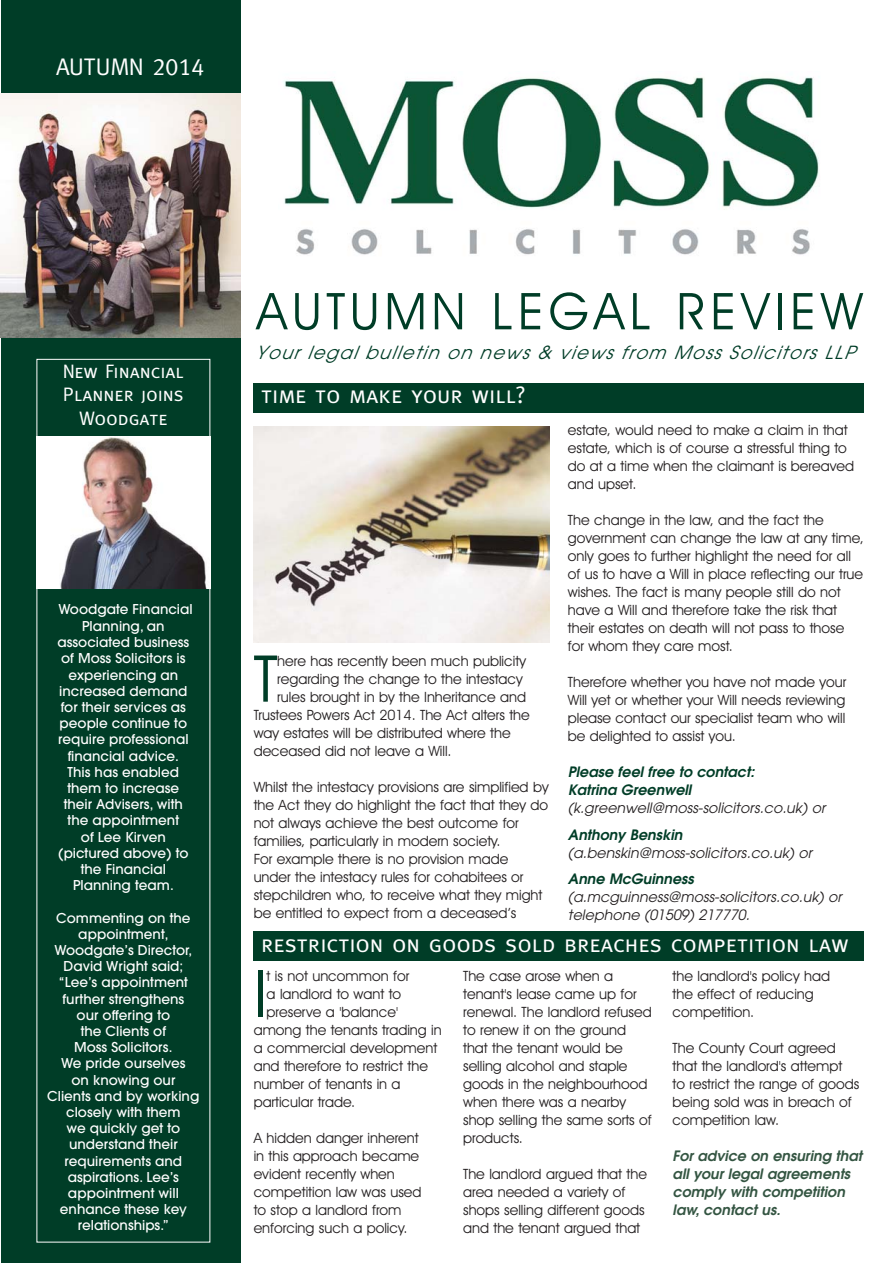
<style>
.page{position:relative;width:893px;height:1263px;background:#fff}
.page>*{position:absolute;margin:0;border:0;box-sizing:border-box;transform-origin:0 0}
.t1{font:64.95px "Avant Garde IT Cby BT";color:#003d27}
.t2{font:51px "Avant Garde IT Cby BT";letter-spacing:.1em;color:#003d27}
.t3{font:24px "Meta Caps";color:#fff}
.t4{font:19.5px/23.4px "Meta Caps";color:#fff;text-align:center}
.t5{font:italic 18px "Avant Garde";letter-spacing:.085em;color:#003d27}
.t6{font:14.25px/18px "Avant Garde IT Cby BT";color:#231f20}
.t7{font:italic 14.25px/18px "Avant Garde";color:#231f20}
.t8{font:italic 600 14.25px/18px "Avant Garde";color:#345542}
.t9{font:italic 600 14.25px/18px "Avant Garde";color:#003d27}
.t10{font:500 13.5px/16.2px "Avant Garde";color:#fff;text-align:center}
</style>
<div class="page">
<div style="left:1px;top:1px;width:240px;height:1262px;background:#003d27"></div>
<img style="left:1px;top:94px;width:239px;height:243px">
<img style="left:283px;top:77px;width:536px;height:178px">
<div style="left:254px;top:383px;width:610px;height:30px;background:#003d27"></div>
<div style="left:254px;top:931px;width:610px;height:30px;background:#003d27"></div>
<img style="left:254px;top:427px;width:295px;height:216px">
<img style="left:37px;top:437px;width:173px;height:152px">
<h3 class="t3" style="left:56px;top:53px;width:150px">AUTUMN 2014</h3>
<h3 class="t4" style="left:63px;top:360px;width:123px">New Financial<br>Planner joins<br>Woodgate</h3>
<p class="t10" style="left:57px;top:603px;width:137px">Woodgate Financial<br>Planning, an associated business of Moss Solicitors is experiencing an increased demand for their services as people continue to require professional financial advice.<br>This has enabled them to increase their Advisers, with the appointment<br>of Lee Kirven (pictured above) to the Financial<br>Planning team.</p>
<p class="t10" style="left:47px;top:911px;width:154px">Commenting on the appointment,<br>Woodgate’s Director,<br>David Wright said; ‘‘Lee’s appointment further strengthens<br>our offering to<br>the Clients of<br>Moss Solicitors.<br>We pride ourselves<br>on knowing our<br>Clients and by working closely with them<br>we quickly get to understand their requirements and aspirations. Lee’s appointment will enhance these key relationships.’’</p>
<h2 class="t2" style="left:257px;top:292px;width:607px">AUTUMN LEGAL REVIEW</h2>
<p class="t5" style="left:255px;top:346px;width:600px">Your legal bulletin on news &amp; views from Moss Solicitors LLP</p>
<h3 class="t3" style="left:261px;top:381px;width:265px">time to make your will?</h3>
<h1 class="t1" style="left:254px;top:655px;width:25px">T</h1>
<p class="t6" style="left:277px;top:653px;width:250px">here has recently been much publicity</p>
<p class="t6" style="left:277px;top:671px;width:247px">regarding the change to the intestacy</p>
<p class="t6" style="left:277px;top:689px;width:250px">rules brought in by the Inheritance and</p>
<p class="t6" style="left:254px;top:707px;width:278px">Trustees Powers Act 2014. The Act alters the</p>
<p class="t6" style="left:254px;top:725px;width:258px">way estates will be distributed where the</p>
<p class="t6" style="left:254px;top:743px;width:199px">deceased did not leave a Will.</p>
<p class="t6" style="left:254px;top:779px;width:296px">Whilst the intestacy provisions are simplified by the Act they do highlight the fact that they do not always achieve the best outcome for families, particularly in modern society.<br>For example there is no provision made under the intestacy rules for cohabitees or stepchildren who, to receive what they might be entitled to expect from a deceased’s</p>
<p class="t6" style="left:568px;top:423px;width:288px">estate, would need to make a claim in that estate, which is of course a stressful thing to do at a time when the claimant is bereaved and upset.</p>
<p class="t6" style="left:568px;top:513px;width:297px">The change in the law, and the fact the government can change the law at any time, only goes to further highlight the need for all of us to have a Will in place reflecting our true wishes. The fact is many people still do not have a Will and therefore take the risk that their estates on death will not pass to those for whom they care most.</p>
<p class="t6" style="left:568px;top:675px;width:280px;text-align:justify">Therefore whether you have not made your Will yet or whether your Will needs reviewing please contact our specialist team who will be delighted to assist you.</p>
<p class="t9" style="left:568px;top:764px;width:188px">Please feel free to contact:<br>Katrina Greenwell</p>
<p class="t7" style="left:568px;top:800px;width:259px">(k.greenwell@moss-solicitors.co.uk) or</p>
<p class="t9" style="left:568px;top:827px;width:116px">Anthony Benskin</p>
<p class="t7" style="left:568px;top:845px;width:246px">(a.benskin@moss-solicitors.co.uk) or</p>
<p class="t9" style="left:568px;top:871px;width:127px">Anne McGuinness</p>
<p class="t7" style="left:568px;top:890px;width:275px">(a.mcguinness@moss-solicitors.co.uk) or telephone (01509) 217770.</p>
<h3 class="t3" style="left:261px;top:929px;width:589px">restriction on goods sold breaches competition law</h3>
<h1 class="t1" style="left:254px;top:970px;width:15px">I</h1>
<p class="t6" style="left:267px;top:968px;width:144px">t is not uncommon for</p>
<p class="t6" style="left:267px;top:986px;width:136px">a landlord to want to</p>
<p class="t6" style="left:267px;top:1004px;width:133px">preserve a 'balance'</p>
<p class="t6" style="left:254px;top:1022px;width:190px">among the tenants trading in</p>
<p class="t6" style="left:254px;top:1040px;width:185px">a commercial development</p>
<p class="t6" style="left:254px;top:1058px;width:176px">and therefore to restrict the</p>
<p class="t6" style="left:254px;top:1076px;width:148px">number of tenants in a</p>
<p class="t6" style="left:254px;top:1094px;width:103px">particular trade.</p>
<p class="t6" style="left:254px;top:1130px;width:169px">A hidden danger inherent in this approach became evident recently when competition law was used to stop a landlord from enforcing such a policy.</p>
<p class="t6" style="left:463px;top:968px;width:190px">The case arose when a tenant's lease came up for renewal. The landlord refused to renew it on the ground that the tenant would be selling alcohol and staple goods in the neighbourhood when there was a nearby shop selling the same sorts of products.</p>
<p class="t6" style="left:463px;top:1166px;width:185px">The landlord argued that the area needed a variety of shops selling different goods and the tenant argued that</p>
<p class="t6" style="left:672px;top:968px;width:159px">the landlord's policy had the effect of reducing competition.</p>
<p class="t6" style="left:672px;top:1040px;width:188px">The County Court agreed that the landlord's attempt<br>to restrict the range of goods being sold was in breach of competition law.</p>
<p class="t8" style="left:672px;top:1148px;width:191px">For advice on ensuring that all your legal agreements comply with competition law, contact us.</p>
</div>
